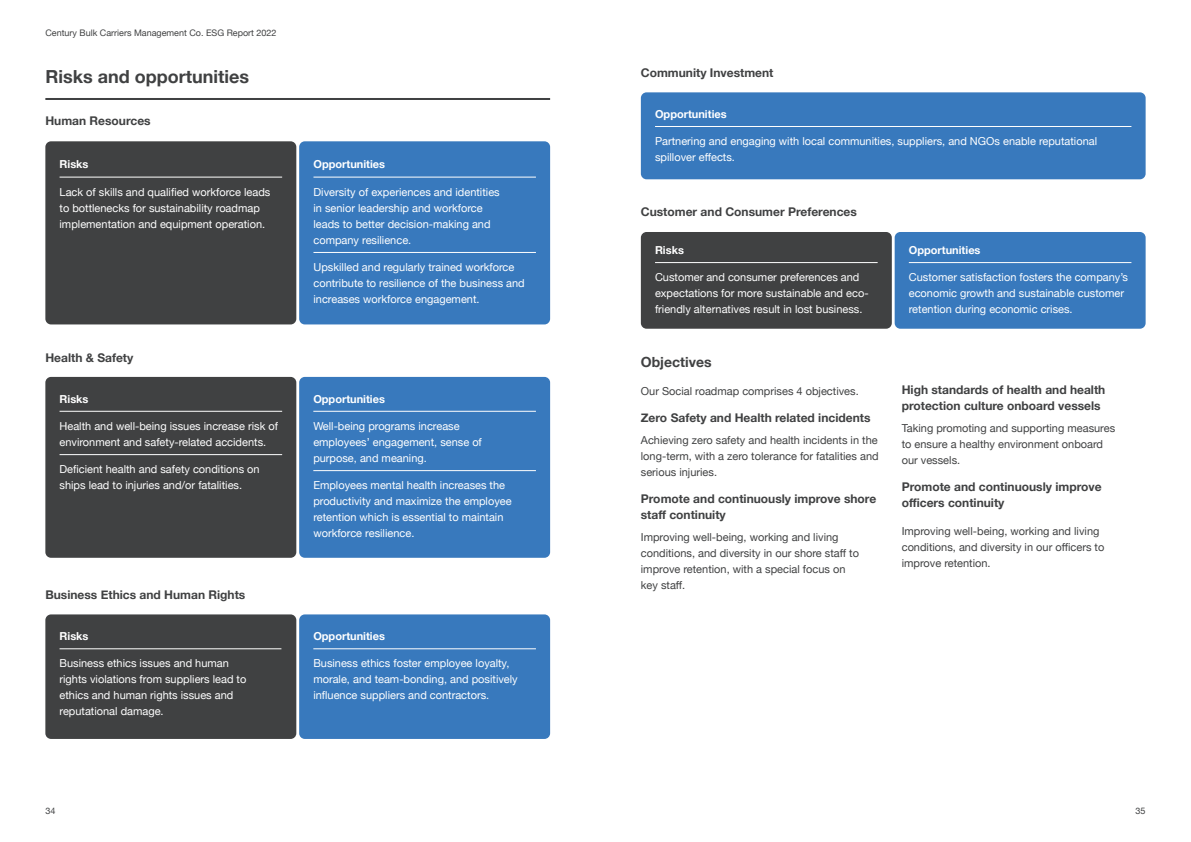
<style>
.page{position:relative;width:1191px;height:842px;background:#fff}
.page>*{position:absolute;margin:0;border:0;box-sizing:border-box;transform-origin:0 0}
.t1{font:700 18px "Helvetica Neue";color:#404142}
.t2{font:700 14px "Helvetica Neue";color:#404142}
.t3{font:700 12px/16px "Helvetica Neue";color:#404142}
.t4{font:11px/16px "Helvetica Neue";color:#fff}
.t5{font:11px/16px "Helvetica Neue";color:#404142}
.t6{font:700 11px "Helvetica Neue";color:#fff}
.t7{font:9px "Helvetica Neue";color:#404142}
</style>
<div class="page">
<div style="left:45px;top:614px;width:251px;height:125px;background:#404142;border-radius:6px"></div>
<div style="left:299px;top:614px;width:251px;height:125px;background:#3879bd;border-radius:6px"></div>
<div style="left:45px;top:377px;width:251px;height:181px;background:#404142;border-radius:6px"></div>
<div style="left:45px;top:141px;width:251px;height:183px;background:#404142;border-radius:6px"></div>
<hr style="left:60px;top:177px;width:222px;height:1px;background:#fff">
<hr style="left:60px;top:411px;width:222px;height:1px;background:#fff">
<hr style="left:60px;top:454px;width:222px;height:1px;background:#fff">
<div style="left:299px;top:141px;width:251px;height:183px;background:#3879bd;border-radius:6px"></div>
<hr style="left:313px;top:177px;width:223px;height:1px;background:#fff">
<hr style="left:313px;top:252px;width:223px;height:1px;background:#fff">
<hr style="left:313px;top:648px;width:223px;height:1px;background:#fff">
<div style="left:299px;top:377px;width:251px;height:181px;background:#3879bd;border-radius:6px"></div>
<hr style="left:313px;top:411px;width:223px;height:1px;background:#fff">
<hr style="left:313px;top:470px;width:223px;height:1px;background:#fff">
<div style="left:894px;top:232px;width:251px;height:97px;background:#3879bd;border-radius:6px"></div>
<hr style="left:909px;top:262px;width:222px;height:1px;background:#fff">
<hr style="left:60px;top:648px;width:221px;height:1px;background:#fff">
<div style="left:641px;top:232px;width:250px;height:97px;background:#404142;border-radius:6px"></div>
<div style="left:641px;top:92px;width:504px;height:87px;background:#3879bd;border-radius:6px"></div>
<hr style="left:655px;top:262px;width:222px;height:1px;background:#fff">
<hr style="left:655px;top:126px;width:476px;height:1px;background:#fff">
<hr style="left:45px;top:98px;width:505px;height:2px;background:#404142">
<p class="t7" style="left:45px;top:26px;width:233px">Century Bulk Carriers Management Co. ESG Report 2022</p>
<h1 class="t1" style="left:45px;top:62px;width:205px">Risks and opportunities</h1>
<p class="t3" style="left:45px;top:113px;width:107px">Human Resources</p>
<p class="t6" style="left:60px;top:156px;width:30px">Risks</p>
<p class="t4" style="left:60px;top:184px;width:212px">Lack of skills and qualified workforce leads to bottlenecks for sustainability roadmap implementation and equipment operation.</p>
<p class="t3" style="left:45px;top:350px;width:90px">Health &amp; Safety</p>
<p class="t6" style="left:60px;top:390px;width:30px">Risks</p>
<p class="t4" style="left:60px;top:419px;width:220px">Health and well-being issues increase risk of environment and safety-related accidents.</p>
<p class="t4" style="left:60px;top:462px;width:202px">Deficient health and safety conditions on ships lead to injuries and/or fatalities.</p>
<p class="t3" style="left:45px;top:586px;width:201px">Business Ethics and Human Rights</p>
<p class="t6" style="left:60px;top:627px;width:30px">Risks</p>
<p class="t4" style="left:60px;top:656px;width:188px">Business ethics issues and human rights violations from suppliers lead to ethics and human rights issues and reputational damage.</p>
<p class="t6" style="left:313px;top:156px;width:73px">Opportunities</p>
<p class="t4" style="left:313px;top:184px;width:188px">Diversity of experiences and identities in senior leadership and workforce leads to better decision-making and company resilience.</p>
<p class="t4" style="left:313px;top:260px;width:213px">Upskilled and regularly trained workforce contribute to resilience of the business and increases workforce engagement.</p>
<p class="t6" style="left:313px;top:390px;width:73px">Opportunities</p>
<p class="t4" style="left:313px;top:419px;width:170px">Well-being programs increase employees’ engagement, sense of purpose, and meaning.</p>
<p class="t4" style="left:313px;top:478px;width:200px">Employees mental health increases the productivity and maximize the employee retention which is essential to maintain workforce resilience.</p>
<p class="t6" style="left:313px;top:627px;width:73px">Opportunities</p>
<p class="t4" style="left:313px;top:656px;width:206px">Business ethics foster employee loyalty, morale, and team-bonding, and positively influence suppliers and contractors.</p>
<p class="t3" style="left:641px;top:65px;width:134px">Community Investment</p>
<p class="t6" style="left:655px;top:105px;width:73px">Opportunities</p>
<p class="t4" style="left:655px;top:134px;width:443px">Partnering and engaging with local communities, suppliers, and NGOs enable reputational spillover effects.</p>
<p class="t3" style="left:641px;top:204px;width:218px">Customer and Consumer Preferences</p>
<p class="t6" style="left:655px;top:241px;width:30px">Risks</p>
<p class="t4" style="left:655px;top:270px;width:215px">Customer and consumer preferences and expectations for more sustainable and eco&shy;friendly alternatives result in lost business.</p>
<p class="t2" style="left:641px;top:351px;width:72px">Objectives</p>
<p class="t5" style="left:641px;top:383px;width:219px">Our Social roadmap comprises 4 objectives.</p>
<p class="t3" style="left:641px;top:410px;width:231px">Zero Safety and Health related incidents</p>
<p class="t5" style="left:641px;top:432px;width:239px;text-align:justify">Achieving zero safety and health incidents in the long-term, with a zero tolerance for fatalities and serious injuries.</p>
<p class="t3" style="left:641px;top:491px;width:237px">Promote and continuously improve shore staff continuity</p>
<p class="t5" style="left:641px;top:529px;width:220px">Improving well-being, working and living conditions, and diversity in our shore staff to improve retention, with a special focus on key staff.</p>
<p class="t6" style="left:909px;top:241px;width:73px">Opportunities</p>
<p class="t4" style="left:909px;top:270px;width:221px">Customer satisfaction fosters the company’s economic growth and sustainable customer retention during economic crises.</p>
<p class="t3" style="left:901px;top:382px;width:205px">High standards of health and health protection culture onboard vessels</p>
<p class="t5" style="left:901px;top:421px;width:215px">Taking promoting and supporting measures to ensure a healthy environment onboard our vessels.</p>
<p class="t3" style="left:901px;top:479px;width:201px">Promote and continuously improve officers continuity</p>
<p class="t5" style="left:901px;top:523px;width:204px">Improving well-being, working and living conditions, and diversity in our officers to improve retention.</p>
<p class="t7" style="left:45px;top:804px;width:12px">34</p>
<p class="t7" style="left:1135px;top:804px;width:12px">35</p>
</div>
